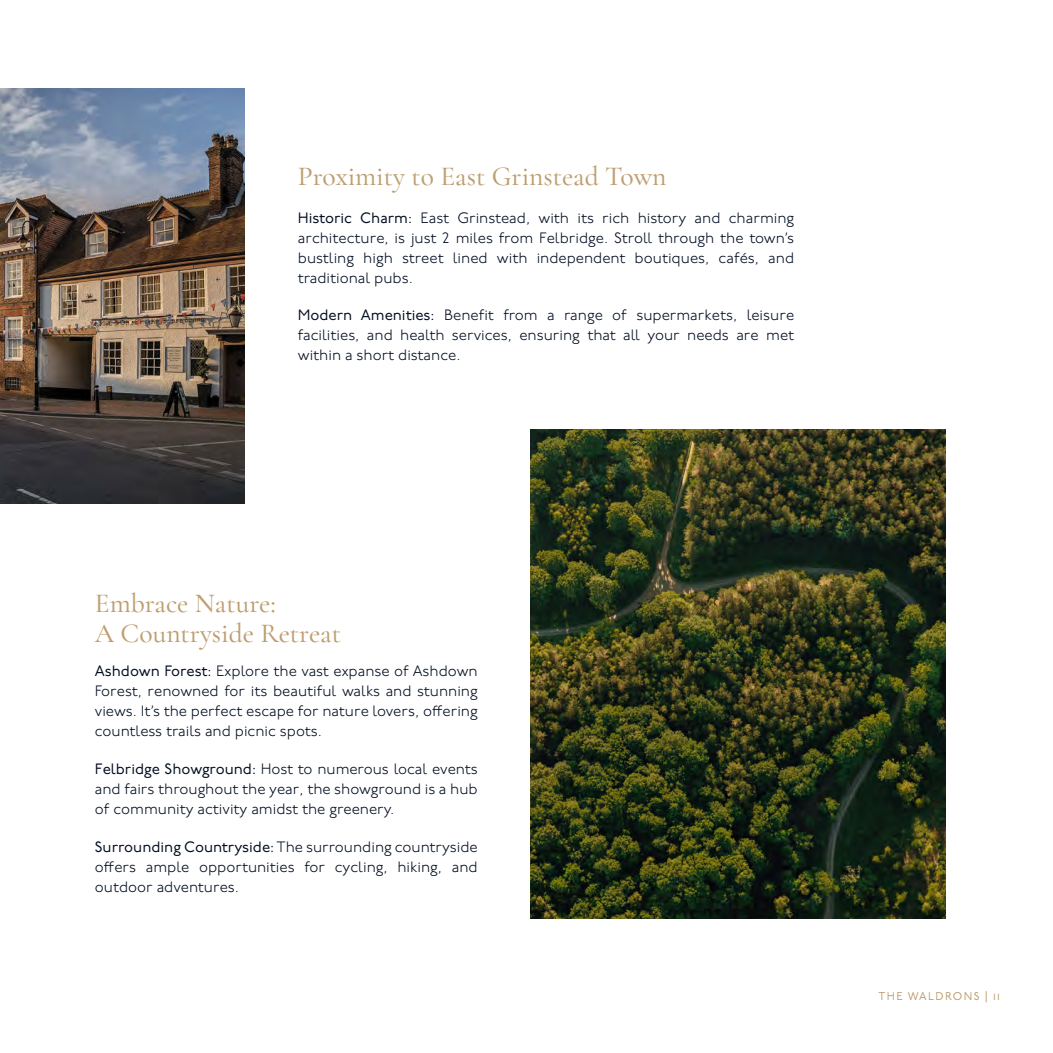
<style>
.page{position:relative;width:1053px;height:1053px;background:#fff}
.page>*{position:absolute;margin:0;border:0;box-sizing:border-box;transform-origin:0 0}
.t1{font:500 27.5px/30px "Cormorant Garamond";color:#be9e6f}
.t2{font:300 15px/20px "P22 Underground";color:#000d20;text-align:justify}
.t3{font:11.25px "P22 Underground Bk S";letter-spacing:.12em;color:#be9e6f}
.s1{font-weight:400}
</style>
<div class="page">
<img style="left:0;top:89px;width:244px;height:414px">
<img style="left:531px;top:430px;width:414px;height:488px">
<h1 class="t1" style="left:298px;top:161px;width:370px">Proximity to East Grinstead Town</h1>
<p class="t2" style="left:298px;top:208px;width:498px"><span class="s1">Historic Charm:</span> East Grinstead, with its rich history and charming architecture, is just 2 miles from Felbridge. Stroll through the town’s bustling high street lined with independent boutiques, cafés, and traditional pubs.</p>
<p class="t2" style="left:298px;top:306px;width:498px"><span class="s1">Modern Amenities:</span> Benefit from a range of supermarkets, leisure facilities, and health services, ensuring that all your needs are met within a short distance.</p>
<h1 class="t1" style="left:95px;top:588px;width:247px">Embrace Nature:<br>A Countryside Retreat</h1>
<p class="t2" style="left:95px;top:661px;width:384px"><span class="s1">Ashdown Forest:</span> Explore the vast expanse of Ashdown Forest, renowned for its beautiful walks and stunning views. It’s the perfect escape for nature lovers, offering countless trails and picnic spots.</p>
<p class="t2" style="left:95px;top:759px;width:384px"><span class="s1">Felbridge Showground:</span> Host to numerous local events and fairs throughout the year, the showground is a hub of community activity amidst the greenery.</p>
<p class="t2" style="left:95px;top:837px;width:384px"><span class="s1">Surrounding Countryside:</span> The surrounding countryside offers ample opportunities for cycling, hiking, and outdoor adventures.</p>
<p class="t3" style="left:878px;top:989px;width:123px">THE WALDRONS | 11</p>
</div>
